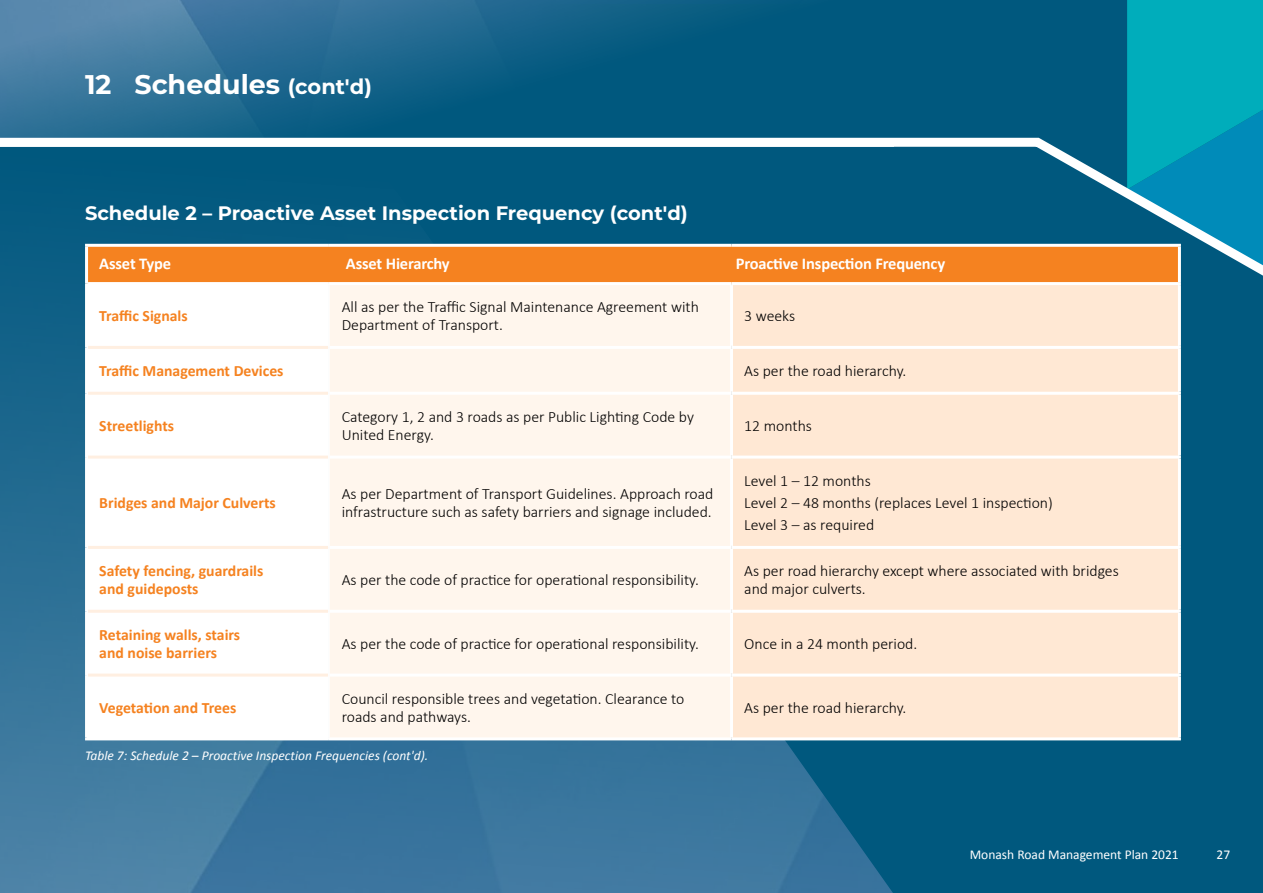
<style>
.page{position:relative;width:1263px;height:893px;background:#00587e}
.page>*{position:absolute;margin:0;border:0;box-sizing:border-box;transform-origin:0 0}
.main_heading_numbers{font:700 27px "Montserrat";color:#fff}
.text{font:700 19.5px "Montserrat";color:#fff}
.Table_text_Annual_Re{font:700 16.5px "Calibri";letter-spacing:-.01em;color:#fff}
.bullets{font:300 15.75px/18px "Calibri";color:#000}
.bullets-2{font:700 15.75px/18px "Calibri";color:#f58220}
.figures_tables_white{font:italic 13.5px "Calibri";color:#fff}
.t1{font:13.5px "Calibri";color:#fff}
.s1{font-size:21px}
</style>
<div class="page">
<img style="left:0;top:285px;width:893px;height:608px">
<svg style="left:0;top:138px;width:87px;height:147px"></svg>
<img style="left:0;top:0;width:87px;height:138px">
<svg style="left:87px;top:0;width:1176px;height:282px"></svg>
<div style="left:88px;top:285px;width:240px;height:452px;background:#fff"></div>
<div style="left:330px;top:285px;width:400px;height:452px;background:#fff6ed"></div>
<div style="left:733px;top:285px;width:445px;height:452px;background:#ffe8d4"></div>
<hr style="left:730px;top:285px;width:3px;height:61px;background:#fff">
<hr style="left:330px;top:346px;width:401px;height:3px;background:#fff">
<hr style="left:731px;top:346px;width:450px;height:3px;background:#fff">
<hr style="left:730px;top:349px;width:3px;height:43px;background:#fff">
<hr style="left:330px;top:392px;width:401px;height:3px;background:#fff">
<hr style="left:731px;top:392px;width:450px;height:3px;background:#fff">
<hr style="left:730px;top:395px;width:3px;height:61px;background:#fff">
<hr style="left:330px;top:456px;width:401px;height:3px;background:#fff">
<hr style="left:731px;top:456px;width:450px;height:3px;background:#fff">
<hr style="left:730px;top:459px;width:3px;height:87px;background:#fff">
<hr style="left:730px;top:549px;width:3px;height:61px;background:#fff">
<hr style="left:330px;top:610px;width:401px;height:3px;background:#fff">
<hr style="left:731px;top:610px;width:450px;height:3px;background:#fff">
<hr style="left:730px;top:613px;width:3px;height:61px;background:#fff">
<hr style="left:330px;top:674px;width:401px;height:3px;background:#fff">
<hr style="left:731px;top:674px;width:450px;height:3px;background:#fff">
<hr style="left:730px;top:677px;width:3px;height:60px;background:#fff">
<hr style="left:88px;top:346px;width:240px;height:3px;background:#ffefe1">
<hr style="left:88px;top:392px;width:240px;height:3px;background:#ffefe1">
<hr style="left:88px;top:456px;width:240px;height:3px;background:#ffefe1">
<hr style="left:88px;top:546px;width:240px;height:3px;background:#ffefe1">
<hr style="left:88px;top:610px;width:240px;height:3px;background:#ffefe1">
<hr style="left:88px;top:674px;width:240px;height:3px;background:#ffefe1">
<hr style="left:330px;top:546px;width:401px;height:3px;background:#fff">
<hr style="left:731px;top:546px;width:450px;height:3px;background:#fff">
<hr style="left:85px;top:244px;width:244px;height:3px;background:#fff">
<hr style="left:85px;top:247px;width:3px;height:37px;background:#fff">
<hr style="left:329px;top:244px;width:402px;height:3px;background:#fff">
<hr style="left:731px;top:244px;width:450px;height:3px;background:#fff">
<hr style="left:1178px;top:247px;width:3px;height:35px;background:#fff">
<hr style="left:85px;top:284px;width:3px;height:63px;background:#fff">
<hr style="left:85px;top:347px;width:3px;height:46px;background:#fff">
<hr style="left:1178px;top:349px;width:3px;height:43px;background:#fff">
<hr style="left:85px;top:393px;width:3px;height:64px;background:#fff">
<hr style="left:1178px;top:395px;width:3px;height:61px;background:#fff">
<hr style="left:85px;top:457px;width:3px;height:90px;background:#fff">
<hr style="left:1178px;top:459px;width:3px;height:87px;background:#fff">
<hr style="left:85px;top:547px;width:3px;height:64px;background:#fff">
<hr style="left:1178px;top:549px;width:3px;height:61px;background:#fff">
<hr style="left:85px;top:611px;width:3px;height:64px;background:#fff">
<hr style="left:1178px;top:613px;width:3px;height:61px;background:#fff">
<hr style="left:85px;top:675px;width:3px;height:62px;background:#fff">
<hr style="left:1178px;top:677px;width:3px;height:60px;background:#fff">
<hr style="left:85px;top:737px;width:244px;height:3px;background:#fff">
<hr style="left:329px;top:737px;width:402px;height:3px;background:#fff">
<hr style="left:731px;top:737px;width:450px;height:3px;background:#fff">
<hr style="left:328px;top:285px;width:2px;height:62px;background:#fff">
<hr style="left:328px;top:347px;width:2px;height:46px;background:#fff">
<hr style="left:328px;top:393px;width:2px;height:64px;background:#fff">
<hr style="left:328px;top:457px;width:2px;height:90px;background:#fff">
<hr style="left:328px;top:547px;width:2px;height:64px;background:#fff">
<hr style="left:328px;top:611px;width:2px;height:64px;background:#fff">
<hr style="left:328px;top:675px;width:2px;height:62px;background:#fff">
<hr style="left:88px;top:282px;width:241px;height:3px;background:#fff">
<hr style="left:329px;top:282px;width:402px;height:3px;background:#fff">
<hr style="left:731px;top:282px;width:450px;height:3px;background:#fff">
<hr style="left:1178px;top:285px;width:3px;height:61px;background:#fff">
<p class="main_heading_numbers" style="left:85px;top:65px;width:288px">12 Schedules <span class="s1">(cont'd)</span></p>
<p class="text" style="left:85px;top:199px;width:604px">Schedule 2 – Proactive Asset Inspection Frequency (cont'd)</p>
<p class="Table_text_Annual_Re" style="left:99px;top:252px;width:73px">Asset Type</p>
<p class="Table_text_Annual_Re" style="left:346px;top:252px;width:105px">Asset Hierarchy</p>
<p class="Table_text_Annual_Re" style="left:736px;top:252px;width:211px">Proactive Inspection Frequency</p>
<p class="bullets-2" style="left:99px;top:307px;width:90px">Traffic Signals</p>
<p class="bullets" style="left:342px;top:298px;width:359px">All as per the Traffic Signal Maintenance Agreement with<br>Department of Transport.</p>
<p class="bullets" style="left:744px;top:307px;width:52px">3 weeks</p>
<p class="bullets-2" style="left:99px;top:362px;width:186px">Traffic Management Devices</p>
<p class="bullets" style="left:744px;top:362px;width:164px">As per the road hierarchy.</p>
<p class="bullets-2" style="left:99px;top:417px;width:76px">Streetlights</p>
<p class="bullets" style="left:342px;top:408px;width:354px">Category 1, 2 and 3 roads as per Public Lighting Code by<br>United Energy.</p>
<p class="bullets" style="left:744px;top:417px;width:69px">12 months</p>
<p class="bullets-2" style="left:99px;top:494px;width:178px">Bridges and Major Culverts</p>
<p class="bullets" style="left:342px;top:485px;width:373px">As per Department of Transport Guidelines. Approach road infrastructure such as safety barriers and signage included.</p>
<p class="bullets" style="left:744px;top:471px;width:128px">Level 1 – 12 months</p>
<p class="bullets" style="left:744px;top:494px;width:310px">Level 2 – 48 months (replaces Level 1 inspection)</p>
<p class="bullets" style="left:744px;top:516px;width:131px">Level 3 – as required</p>
<p class="bullets-2" style="left:99px;top:562px;width:166px">Safety fencing, guardrails and guideposts</p>
<p class="bullets" style="left:342px;top:571px;width:359px">As per the code of practice for operational responsibility.</p>
<p class="bullets" style="left:744px;top:562px;width:376px">As per road hierarchy except where associated with bridges and major culverts.</p>
<p class="bullets-2" style="left:99px;top:626px;width:142px">Retaining walls, stairs and noise barriers</p>
<p class="bullets" style="left:342px;top:635px;width:359px">As per the code of practice for operational responsibility.</p>
<p class="bullets" style="left:744px;top:635px;width:175px">Once in a 24 month period.</p>
<p class="bullets-2" style="left:99px;top:699px;width:138px">Vegetation and Trees</p>
<p class="bullets" style="left:342px;top:689px;width:344px">Council responsible trees and vegetation. Clearance to roads and pathways.</p>
<p class="bullets" style="left:744px;top:698px;width:164px">As per the road hierarchy.</p>
<p class="figures_tables_white" style="left:85px;top:747px;width:345px">Table 7: Schedule 2 – Proactive Inspection Frequencies (cont'd).</p>
<p class="t1" style="left:970px;top:846px;width:211px">Monash Road Management Plan 2021</p>
<p class="t1" style="left:1216px;top:846px;width:15px">27</p>
</div>
